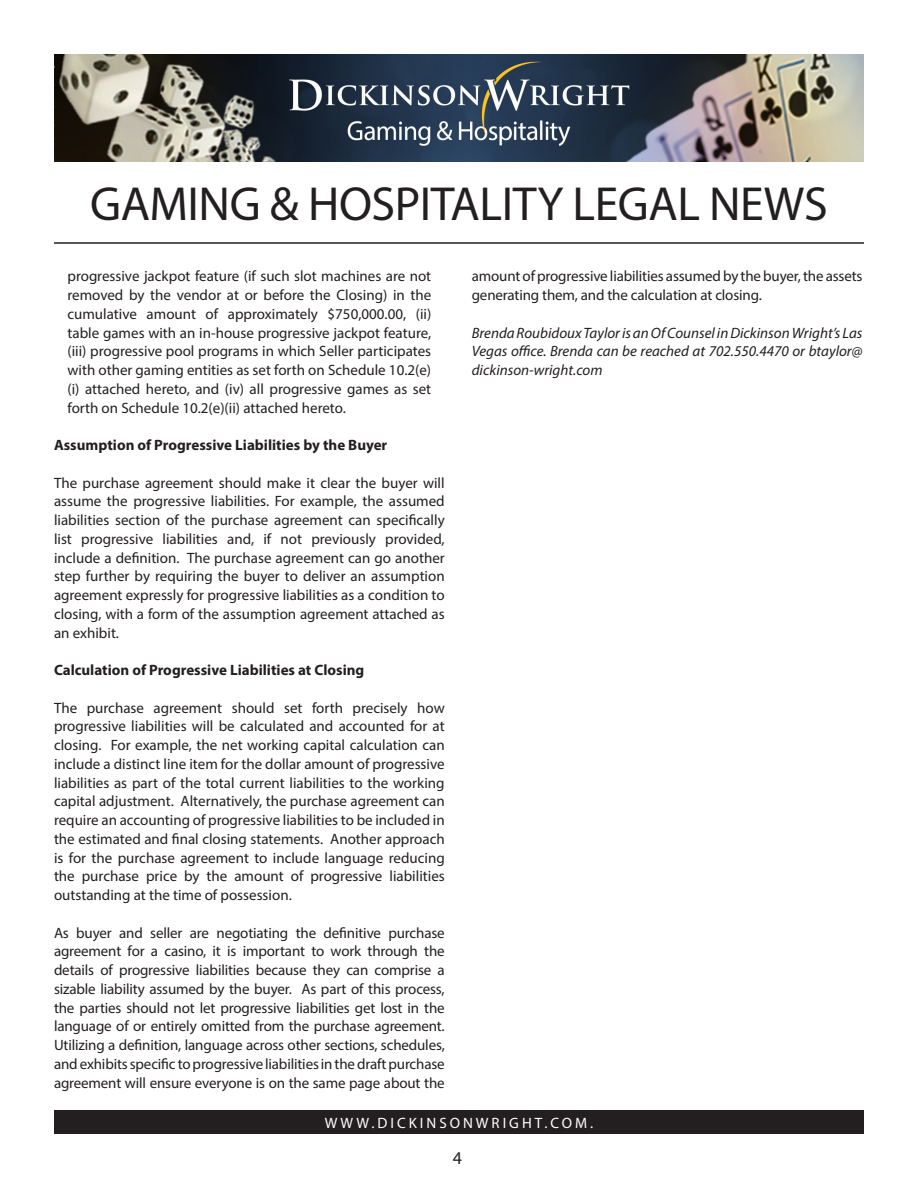
<style>
.page{position:relative;width:918px;height:1188px;background:#fff}
.page>*{position:absolute;margin:0;border:0;box-sizing:border-box;transform-origin:0 0}
.t1{font:48px "Myriad Pro";letter-spacing:-.01em;color:#231f20}
.t2{font:18px "Myriad Pro";color:#231f20}
.t3{font:15px/18.8px "Myriad Pro";letter-spacing:-.01em;color:#231f20;text-align:justify}
.t4{font:italic 15px/18.8px "Myriad Pro";color:#231f20;text-align:justify}
.t5{font:700 15px "Myriad Pro";color:#231f20}
.t6{font:15px "Myriad Pro";letter-spacing:.2em;color:#fff}
</style>
<div class="page">
<img style="left:54px;top:54px;width:810px;height:108px">
<div style="left:54px;top:1110px;width:810px;height:24px;background:#231f20"></div>
<hr style="left:54px;top:242px;width:810px;height:2px;background:#231f20">
<p class="t1" style="left:90px;top:174px;width:739px">GAMING &amp; HOSPITALITY LEGAL NEWS</p>
<p class="t3" style="left:68px;top:267px;width:365px">progressive jackpot feature (if such slot machines are not removed by the vendor at or before the Closing) in the cumulative amount of approximately $750,000.00, (ii) table games with an in-house progressive jackpot feature, (iii) progressive pool programs in which Seller participates with other gaming entities as set forth on Schedule 10.2(e) (i) attached hereto, and (iv) all progressive games as set forth on Schedule 10.2(e)(ii) attached hereto.</p>
<p class="t5" style="left:54px;top:435px;width:335px">Assumption of Progressive Liabilities by the Buyer</p>
<p class="t3" style="left:54px;top:473px;width:392px">The purchase agreement should make it clear the buyer will assume the progressive liabilities. For example, the assumed liabilities section of the purchase agreement can specifically list progressive liabilities and, if not previously provided, include a definition. The purchase agreement can go another step further by requiring the buyer to deliver an assumption agreement expressly for progressive liabilities as a condition to closing, with a form of the assumption agreement attached as an exhibit.</p>
<p class="t5" style="left:54px;top:660px;width:312px">Calculation of Progressive Liabilities at Closing</p>
<p class="t3" style="left:54px;top:698px;width:392px">The purchase agreement should set forth precisely how progressive liabilities will be calculated and accounted for at closing. For example, the net working capital calculation can include a distinct line item for the dollar amount of progressive liabilities as part of the total current liabilities to the working capital adjustment. Alternatively, the purchase agreement can require an accounting of progressive liabilities to be included in the estimated and final closing statements. Another approach is for the purchase agreement to include language reducing the purchase price by the amount of progressive liabilities outstanding at the time of possession.</p>
<p class="t3" style="left:54px;top:923px;width:392px">As buyer and seller are negotiating the definitive purchase agreement for a casino, it is important to work through the details of progressive liabilities because they can comprise a sizable liability assumed by the buyer. As part of this process, the parties should not let progressive liabilities get lost in the language of or entirely omitted from the purchase agreement.<br>Utilizing a definition, language across other sections, schedules, and exhibits specific to progressive liabilities in the draft purchase agreement will ensure everyone is on the same page about the</p>
<p class="t3" style="left:472px;top:267px;width:392px">amount of progressive liabilities assumed by the buyer, the assets generating them, and the calculation at closing.</p>
<p class="t4" style="left:472px;top:323px;width:392px">Brenda Roubidoux Taylor is an Of Counsel in Dickinson Wright’s Las Vegas office. Brenda can be reached at 702.550.4470 or btaylor@ dickinson-wright.com</p>
<p class="t6" style="left:325px;top:1113px;width:270px">WWW.DICKINSONWRIGHT.COM.</p>
<p class="t2" style="left:453px;top:1147px;width:11px">4</p>
</div>
